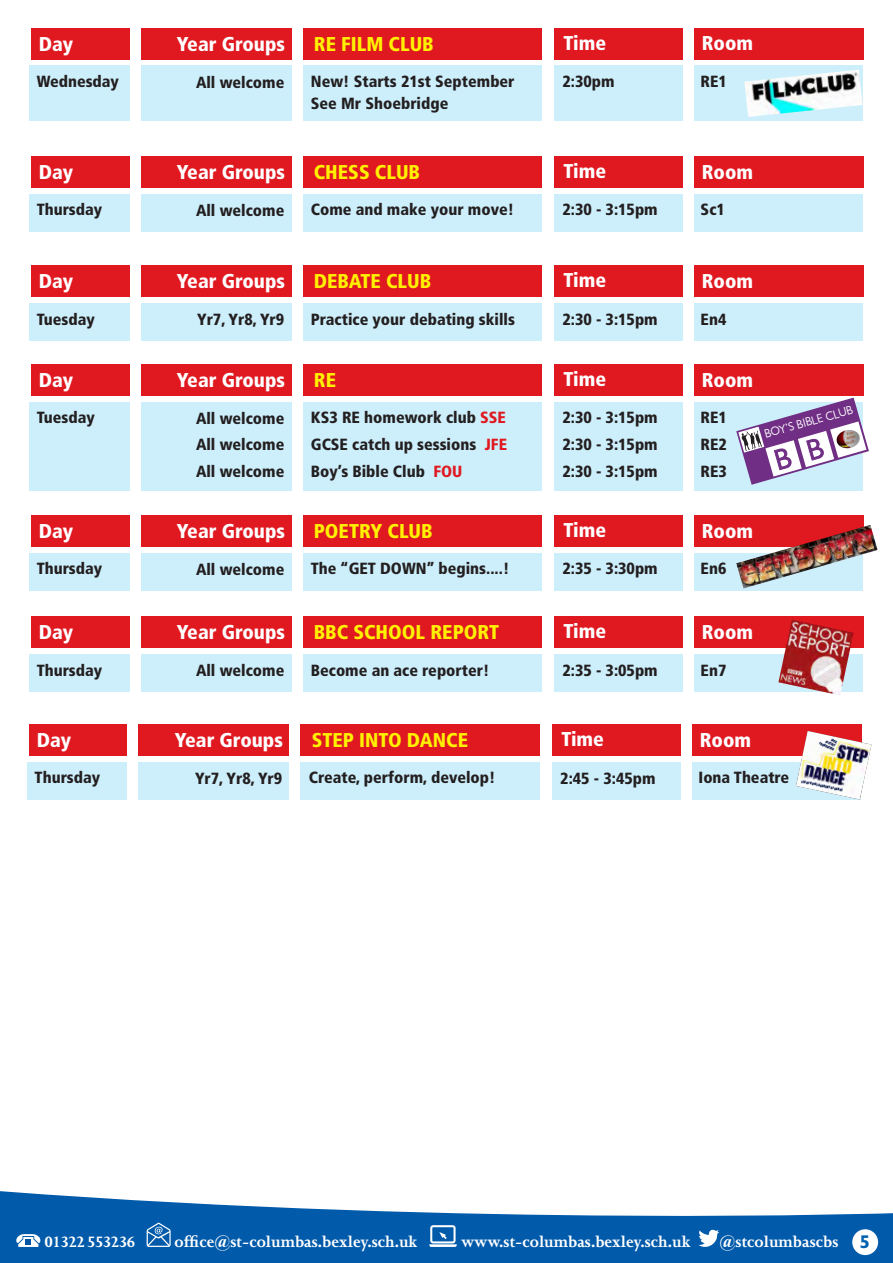
<style>
.page{position:relative;width:893px;height:1263px;background:#fff}
.page>*{position:absolute;margin:0;border:0;box-sizing:border-box;transform-origin:0 0}
.t1{font:900 condensed 19.95px "Frutiger";color:#fff}
.t2{font:900 condensed 19.95px "Frutiger";color:#fff101}
.t3{font:700 18.45px "Humanist 521 BT";color:#0162b0}
.t4{font:700 17.25px "Joanna";color:#fff}
.t5{font:700 17.25px "Joanna";letter-spacing:-.07em;color:#fff}
.t6{font:900 condensed 16.2px "Frutiger";color:#231f20}
.t7{font:12.3px "Gill Alt One";color:#fff;scale:.95 1}
.t8{font:3.15px/3.9px "Impact";color:#014;text-align:right}
.s1{color:#e01921}
</style>
<div class="page">
<div style="left:29px;top:66px;width:833px;height:55px;background:#cdeffb"></div>
<div style="left:29px;top:194px;width:833px;height:38px;background:#cdeffb"></div>
<div style="left:29px;top:303px;width:833px;height:38px;background:#cdeffb"></div>
<div style="left:29px;top:402px;width:833px;height:88px;background:#cdeffb"></div>
<div style="left:27px;top:762px;width:833px;height:38px;background:#cdeffb"></div>
<div style="left:29px;top:553px;width:833px;height:38px;background:#cdeffb"></div>
<div style="left:29px;top:654px;width:833px;height:38px;background:#cdeffb"></div>
<div style="left:31px;top:28px;width:832px;height:31px;background:#e01921"></div>
<div style="left:31px;top:156px;width:832px;height:31px;background:#e01921"></div>
<div style="left:31px;top:266px;width:832px;height:31px;background:#e01921"></div>
<div style="left:31px;top:364px;width:832px;height:31px;background:#e01921"></div>
<div style="left:29px;top:724px;width:832px;height:32px;background:#e01921"></div>
<div style="left:31px;top:515px;width:832px;height:31px;background:#e01921"></div>
<div style="left:31px;top:617px;width:832px;height:31px;background:#e01921"></div>
<div style="left:130px;top:28px;width:10px;height:97px;background:#fff"></div>
<div style="left:130px;top:156px;width:10px;height:80px;background:#fff"></div>
<div style="left:130px;top:265px;width:10px;height:81px;background:#fff"></div>
<div style="left:130px;top:364px;width:10px;height:146px;background:#fff"></div>
<div style="left:128px;top:724px;width:10px;height:81px;background:#fff"></div>
<div style="left:130px;top:515px;width:10px;height:80px;background:#fff"></div>
<div style="left:130px;top:616px;width:10px;height:81px;background:#fff"></div>
<div style="left:542px;top:27px;width:12px;height:99px;background:#fff"></div>
<div style="left:542px;top:155px;width:12px;height:82px;background:#fff"></div>
<div style="left:542px;top:265px;width:12px;height:82px;background:#fff"></div>
<div style="left:542px;top:363px;width:12px;height:150px;background:#fff"></div>
<div style="left:540px;top:723px;width:11px;height:83px;background:#fff"></div>
<div style="left:542px;top:514px;width:12px;height:82px;background:#fff"></div>
<div style="left:542px;top:616px;width:12px;height:82px;background:#fff"></div>
<div style="left:683px;top:27px;width:11px;height:98px;background:#fff"></div>
<div style="left:683px;top:155px;width:11px;height:81px;background:#fff"></div>
<div style="left:683px;top:265px;width:11px;height:81px;background:#fff"></div>
<div style="left:683px;top:364px;width:11px;height:149px;background:#fff"></div>
<div style="left:681px;top:724px;width:11px;height:81px;background:#fff"></div>
<div style="left:683px;top:514px;width:11px;height:81px;background:#fff"></div>
<div style="left:683px;top:616px;width:11px;height:81px;background:#fff"></div>
<img style="left:744px;top:70px;width:118px;height:47px">
<div style="left:292px;top:28px;width:10px;height:97px;background:#fff"></div>
<div style="left:292px;top:156px;width:10px;height:80px;background:#fff"></div>
<div style="left:292px;top:265px;width:10px;height:81px;background:#fff"></div>
<div style="left:292px;top:360px;width:10px;height:145px;background:#fff"></div>
<div style="left:290px;top:724px;width:10px;height:81px;background:#fff"></div>
<div style="left:292px;top:515px;width:10px;height:80px;background:#fff"></div>
<div style="left:292px;top:616px;width:10px;height:81px;background:#fff"></div>
<img style="left:778px;top:619px;width:76px;height:76px">
<svg style="left:0;top:1191px;width:893px;height:72px;fill:#015aaa"></svg>
<div style="left:852px;top:1229px;width:26px;height:26px;background:#fff;border-radius:50%"></div>
<svg style="left:16px;top:1234px;width:25px;height:13px"></svg>
<svg style="left:147px;top:1223px;width:24px;height:24px"></svg>
<svg style="left:429px;top:1225px;width:28px;height:22px"></svg>
<svg style="left:698px;top:1229px;width:21px;height:21px"></svg>
<img style="left:736px;top:525px;width:142px;height:63px">
<img style="left:796px;top:731px;width:75px;height:51px">
<svg style="left:796px;top:782px;width:68px;height:17px"></svg>
<svg style="left:736px;top:398px;width:133px;height:87px"></svg>
<p class="t1" style="left:39px;top:32px;width:36px">Day</p>
<p class="t1" style="left:177px;top:32px;width:110px">Year Groups</p>
<p class="t2" style="left:314px;top:32px;width:121px">RE FILM CLUB</p>
<p class="t1" style="left:563px;top:31px;width:44px">Time</p>
<p class="t1" style="left:702px;top:31px;width:53px">Room</p>
<p class="t6" style="left:37px;top:72px;width:84px">Wednesday</p>
<p class="t6" style="left:196px;top:72px;width:90px">All welcome</p>
<p class="t6" style="left:311px;top:72px;width:205px">New! Starts 21st September</p>
<p class="t6" style="left:311px;top:94px;width:139px">See Mr Shoebridge</p>
<p class="t6" style="left:562px;top:72px;width:54px">2:30pm</p>
<p class="t6" style="left:701px;top:72px;width:28px">RE1</p>
<p class="t1" style="left:39px;top:160px;width:36px">Day</p>
<p class="t1" style="left:177px;top:160px;width:110px">Year Groups</p>
<p class="t2" style="left:314px;top:160px;width:108px">CHESS CLUB</p>
<p class="t1" style="left:563px;top:159px;width:44px">Time</p>
<p class="t1" style="left:702px;top:160px;width:53px">Room</p>
<p class="t6" style="left:37px;top:200px;width:67px">Thursday</p>
<p class="t6" style="left:196px;top:200px;width:90px">All welcome</p>
<p class="t6" style="left:311px;top:200px;width:205px">Come and make your move!</p>
<p class="t6" style="left:562px;top:200px;width:97px">2:30 - 3:15pm</p>
<p class="t6" style="left:701px;top:200px;width:26px">Sc1</p>
<p class="t1" style="left:39px;top:269px;width:36px">Day</p>
<p class="t1" style="left:177px;top:269px;width:110px">Year Groups</p>
<p class="t2" style="left:314px;top:269px;width:119px">DEBATE CLUB</p>
<p class="t1" style="left:563px;top:268px;width:44px">Time</p>
<p class="t1" style="left:702px;top:269px;width:53px">Room</p>
<p class="t6" style="left:37px;top:309px;width:60px">Tuesday</p>
<p class="t6" style="left:197px;top:310px;width:89px">Yr7, Yr8, Yr9</p>
<p class="t6" style="left:311px;top:309px;width:206px">Practice your debating skills</p>
<p class="t6" style="left:562px;top:309px;width:97px">2:30 - 3:15pm</p>
<p class="t6" style="left:701px;top:309px;width:27px">En4</p>
<p class="t1" style="left:39px;top:368px;width:36px">Day</p>
<p class="t1" style="left:177px;top:368px;width:110px">Year Groups</p>
<p class="t2" style="left:314px;top:368px;width:24px">RE</p>
<p class="t1" style="left:563px;top:367px;width:44px">Time</p>
<p class="t1" style="left:702px;top:368px;width:53px">Room</p>
<p class="t6" style="left:37px;top:408px;width:60px">Tuesday</p>
<p class="t6" style="left:196px;top:408px;width:90px">All welcome</p>
<p class="t6" style="left:196px;top:435px;width:90px">All welcome</p>
<p class="t6" style="left:196px;top:462px;width:90px">All welcome</p>
<p class="t6" style="left:311px;top:408px;width:197px">KS3 RE homework club <span class="s1">SSE</span></p>
<p class="t6" style="left:311px;top:435px;width:198px">GCSE catch up sessions <span class="s1">JFE</span></p>
<p class="t6" style="left:311px;top:462px;width:153px">Boy’s Bible Club <span class="s1">FOU</span></p>
<p class="t6" style="left:562px;top:408px;width:97px">2:30 - 3:15pm</p>
<p class="t6" style="left:562px;top:435px;width:97px">2:30 - 3:15pm</p>
<p class="t6" style="left:562px;top:462px;width:97px">2:30 - 3:15pm</p>
<p class="t6" style="left:701px;top:408px;width:28px">RE1</p>
<p class="t6" style="left:701px;top:435px;width:28px">RE2</p>
<p class="t6" style="left:701px;top:462px;width:28px">RE3</p>
<p class="t7" style="left:763px;top:427px;width:98px;rotate:-16deg">BOY’S BIBLE CLUB</p>
<p class="t1" style="left:39px;top:519px;width:36px">Day</p>
<p class="t1" style="left:177px;top:519px;width:110px">Year Groups</p>
<p class="t2" style="left:314px;top:519px;width:120px">POETRY CLUB</p>
<p class="t1" style="left:563px;top:518px;width:44px">Time</p>
<p class="t1" style="left:702px;top:519px;width:53px">Room</p>
<p class="t6" style="left:37px;top:559px;width:67px">Thursday</p>
<p class="t6" style="left:196px;top:559px;width:90px">All welcome</p>
<p class="t6" style="left:311px;top:559px;width:200px">The “GET DOWN” begins....!</p>
<p class="t6" style="left:562px;top:559px;width:97px">2:35 - 3:30pm</p>
<p class="t6" style="left:701px;top:559px;width:27px">En6</p>
<p class="t1" style="left:39px;top:620px;width:36px">Day</p>
<p class="t1" style="left:177px;top:620px;width:110px">Year Groups</p>
<p class="t2" style="left:314px;top:620px;width:187px">BBC SCHOOL REPORT</p>
<p class="t1" style="left:563px;top:619px;width:44px">Time</p>
<p class="t1" style="left:702px;top:620px;width:53px">Room</p>
<p class="t6" style="left:37px;top:660px;width:67px">Thursday</p>
<p class="t6" style="left:196px;top:661px;width:90px">All welcome</p>
<p class="t6" style="left:311px;top:660px;width:180px">Become an ace reporter!</p>
<p class="t6" style="left:562px;top:660px;width:97px">2:35 - 3:05pm</p>
<p class="t6" style="left:701px;top:660px;width:27px">En7</p>
<p class="t1" style="left:37px;top:728px;width:36px">Day</p>
<p class="t6" style="left:35px;top:768px;width:67px">Thursday</p>
<p class="t1" style="left:175px;top:728px;width:110px">Year Groups</p>
<p class="t6" style="left:195px;top:769px;width:89px">Yr7, Yr8, Yr9</p>
<p class="t2" style="left:312px;top:728px;width:158px">STEP INTO DANCE</p>
<p class="t6" style="left:309px;top:768px;width:188px">Create, perform, develop!</p>
<p class="t1" style="left:561px;top:727px;width:44px">Time</p>
<p class="t6" style="left:560px;top:768px;width:97px">2:45 - 3:45pm</p>
<p class="t1" style="left:700px;top:728px;width:53px">Room</p>
<p class="t6" style="left:699px;top:768px;width:92px">Iona Theatre</p>
<p class="t8" style="left:823px;top:734px;width:17px;rotate:23deg">Jack<br>Petchey<br>Foundation</p>
<p class="t8" style="left:802px;top:779px;width:44px;rotate:12deg">led by Royal academy oF dance</p>
<p class="t5" style="left:44px;top:1232px;width:93px">01322 553236</p>
<p class="t4" style="left:174px;top:1232px;width:244px">office@st-columbas.bexley.sch.uk</p>
<p class="t4" style="left:461px;top:1232px;width:231px">www.st-columbas.bexley.sch.uk</p>
<p class="t4" style="left:719px;top:1232px;width:120px">@stcolumbascbs</p>
<p class="t3" style="left:860px;top:1230px;width:12px">5</p>
</div>
